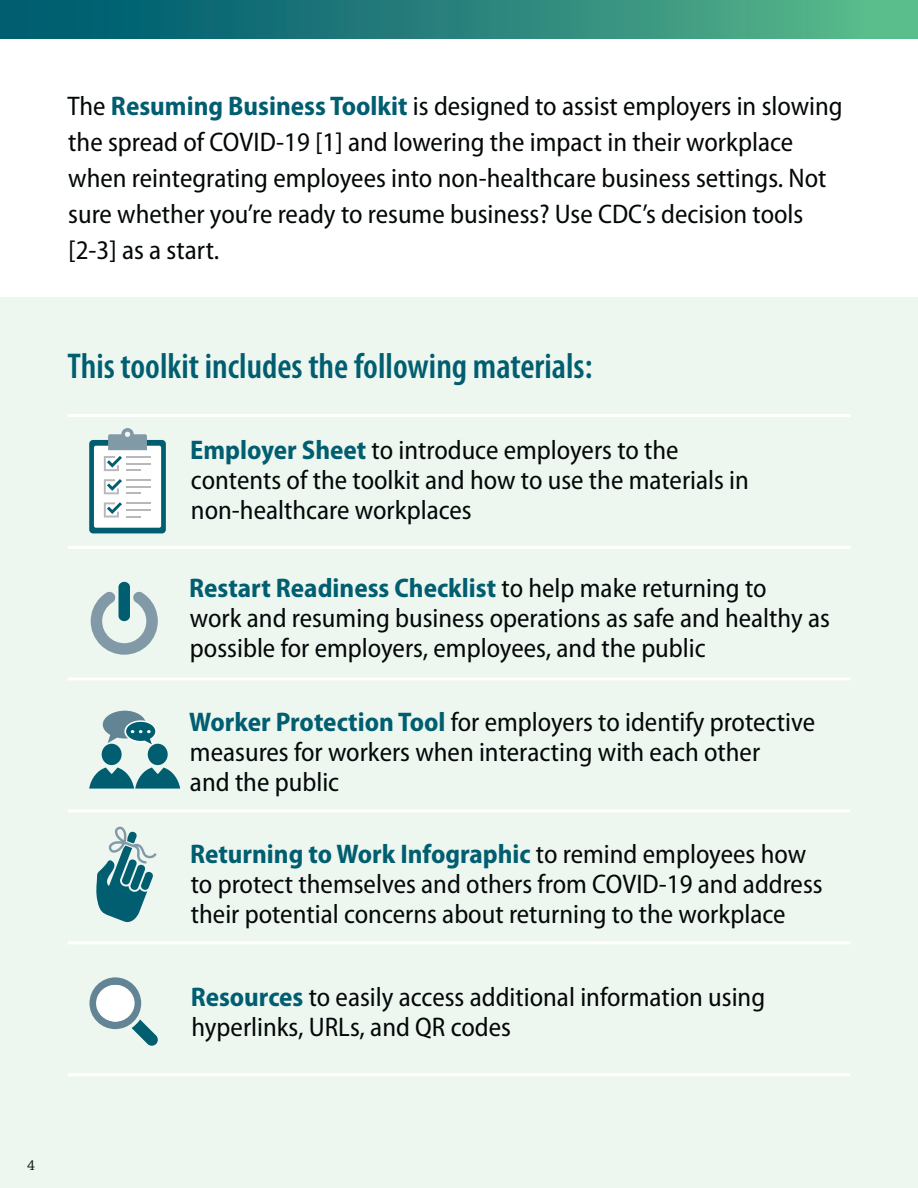
<style>
.page{position:relative;width:918px;height:1188px;background:#fff}
.page>*{position:absolute;margin:0;border:0;box-sizing:border-box;transform-origin:0 0}
.t1{font:600 condensed 36px "Myriad Pro";color:#005e70}
.t2{font:semi-condensed 27px/30px "Myriad Pro";color:#040809}
.t3{font:15px "Chaparral Pro";color:#040809}
.s1{font-weight:700;color:#005e70}
</style>
<div class="page">
<div style="left:0;top:0;width:918px;height:38px;background:linear-gradient(to right,#00536e,#5cba8b)"></div>
<div style="left:0;top:297px;width:918px;height:891px;background:#edf6ef"></div>
<svg style="left:96px;top:827px;width:61px;height:96px"></svg>
<svg style="left:89px;top:440px;width:77px;height:93px"></svg>
<div style="left:94px;top:446px;width:67px;height:82px;background:#fff;border-radius:2px"></div>
<hr style="left:126px;top:456px;width:24px;height:2px;background:#b6b8ba">
<hr style="left:126px;top:463px;width:24px;height:2px;background:#b6b8ba">
<svg style="left:104px;top:456px;width:37px;height:15px"></svg>
<hr style="left:126px;top:479px;width:24px;height:2px;background:#b6b8ba">
<hr style="left:126px;top:486px;width:24px;height:2px;background:#b6b8ba">
<svg style="left:104px;top:479px;width:37px;height:15px"></svg>
<hr style="left:126px;top:502px;width:24px;height:2px;background:#b6b8ba">
<hr style="left:126px;top:509px;width:24px;height:2px;background:#b6b8ba">
<svg style="left:104px;top:502px;width:37px;height:16px"></svg>
<svg style="left:108px;top:428px;width:39px;height:22px"></svg>
<div style="left:119px;top:582px;width:11px;height:39px;background:#005e70;border-radius:6px"></div>
<svg style="left:91px;top:591px;width:67px;height:64px"></svg>
<div style="left:102px;top:744px;width:20px;height:21px;background:#005e70;border-radius:50%"></div>
<svg style="left:89px;top:768px;width:91px;height:21px"></svg>
<div style="left:103px;top:711px;width:43px;height:27px;background:#628494;border-radius:50%"></div>
<svg style="left:108px;top:720px;width:49px;height:28px"></svg>
<div style="left:148px;top:744px;width:20px;height:21px;background:#005e70;border-radius:50%"></div>
<svg style="left:89px;top:977px;width:69px;height:69px"></svg>
<div style="left:96px;top:985px;width:39px;height:37px;background:#fff;border-radius:50%"></div>
<hr style="left:68px;top:546px;width:783px;height:3px;background:#fff">
<hr style="left:68px;top:809px;width:783px;height:3px;background:#fff">
<hr style="left:68px;top:941px;width:783px;height:3px;background:#fff">
<hr style="left:68px;top:1073px;width:783px;height:3px;background:#fff">
<hr style="left:68px;top:414px;width:783px;height:3px;background:#fff">
<hr style="left:68px;top:678px;width:783px;height:3px;background:#fff">
<p class="t2" style="left:68px;top:89px;width:777px;line-height:36px">The <span class="s1">Resuming Business Toolkit</span> is designed to assist employers in slowing the spread of COVID-19 [1] and lowering the impact in their workplace when reintegrating employees into non-healthcare business settings. Not sure whether you’re ready to resume business? Use CDC’s decision tools [2-3] as a start.</p>
<h1 class="t1" style="left:68px;top:352px;width:526px">This toolkit includes the following materials:</h1>
<p class="t2" style="left:190px;top:437px;width:560px"><span class="s1">Employer Sheet</span> to introduce employers to the contents of the toolkit and how to use the materials in non-healthcare workplaces</p>
<p class="t2" style="left:189px;top:575px;width:642px"><span class="s1">Restart Readiness Checklist</span> to help make returning to<br>work and resuming business operations as safe and healthy as possible for employers, employees, and the public</p>
<p class="t2" style="left:189px;top:709px;width:627px"><span class="s1">Worker Protection Tool</span> for employers to identify protective measures for workers when interacting with each other<br>and the public</p>
<p class="t2" style="left:190px;top:840px;width:634px"><span class="s1">Returning to Work Infographic</span> to remind employees how to protect themselves and others from COVID-19 and address their potential concerns about returning to the workplace</p>
<p class="t2" style="left:191px;top:984px;width:576px"><span class="s1">Resources</span> to easily access additional information using hyperlinks, URLs, and QR codes</p>
<p class="t3" style="left:27px;top:1156px;width:9px">4</p>
</div>
